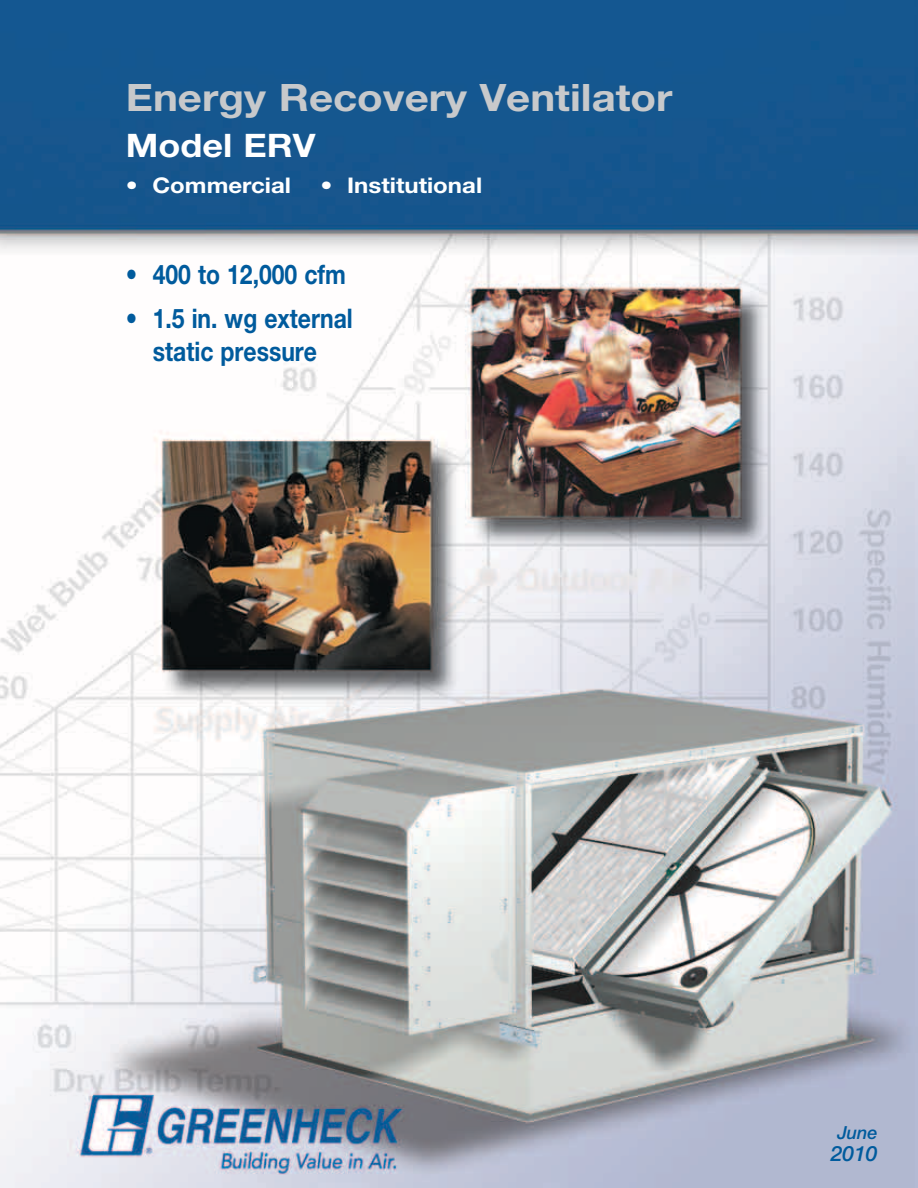
<style>
.page{position:relative;width:918px;height:1188px;background:#fff}
.page>*{position:absolute;margin:0;border:0;box-sizing:border-box;transform-origin:0 0}
.t1{font:700 37.8px "Helvetica Neue LT Std";color:#c7c9cb;scale:1.11 1}
.t2{font:700 32.4px "Helvetica Neue LT Std";color:#fff;scale:1.11 1}
.t3{font:700 27px/33px "Helvetica Neue LT Std";color:#005b9d;text-align:center;scale:.85 1}
.t4{font:700 21.6px "Helvetica Neue LT Std";color:#fff;scale:1.11 1}
.t5{font:italic 500 21px "Helvetica Neue LT Std";color:#005b9d}
.t6{font:italic 500 18px "Helvetica Neue LT Std";color:#005b9d}
</style>
<div class="page">
<img style="left:0;top:0;width:918px;height:1188px">
<h1 class="t1" style="left:126px;top:74px;width:494px">Energy Recovery Ventilator</h1>
<p class="t2" style="left:126px;top:126px;width:172px">Model ERV</p>
<p class="t4" style="left:126px;top:172px;width:150px">• Commercial</p>
<p class="t4" style="left:320px;top:172px;width:147px">• Institutional</p>
<p class="t3" style="left:126px;top:258px;width:261px">• 400 to 12,000 cfm</p>
<p class="t3" style="left:126px;top:301px;width:269px">• 1.5 in. wg external static pressure</p>
<p class="t6" style="left:837px;top:1122px;width:42px">June</p>
<p class="t5" style="left:831px;top:1141px;width:48px">2010</p>
</div>
